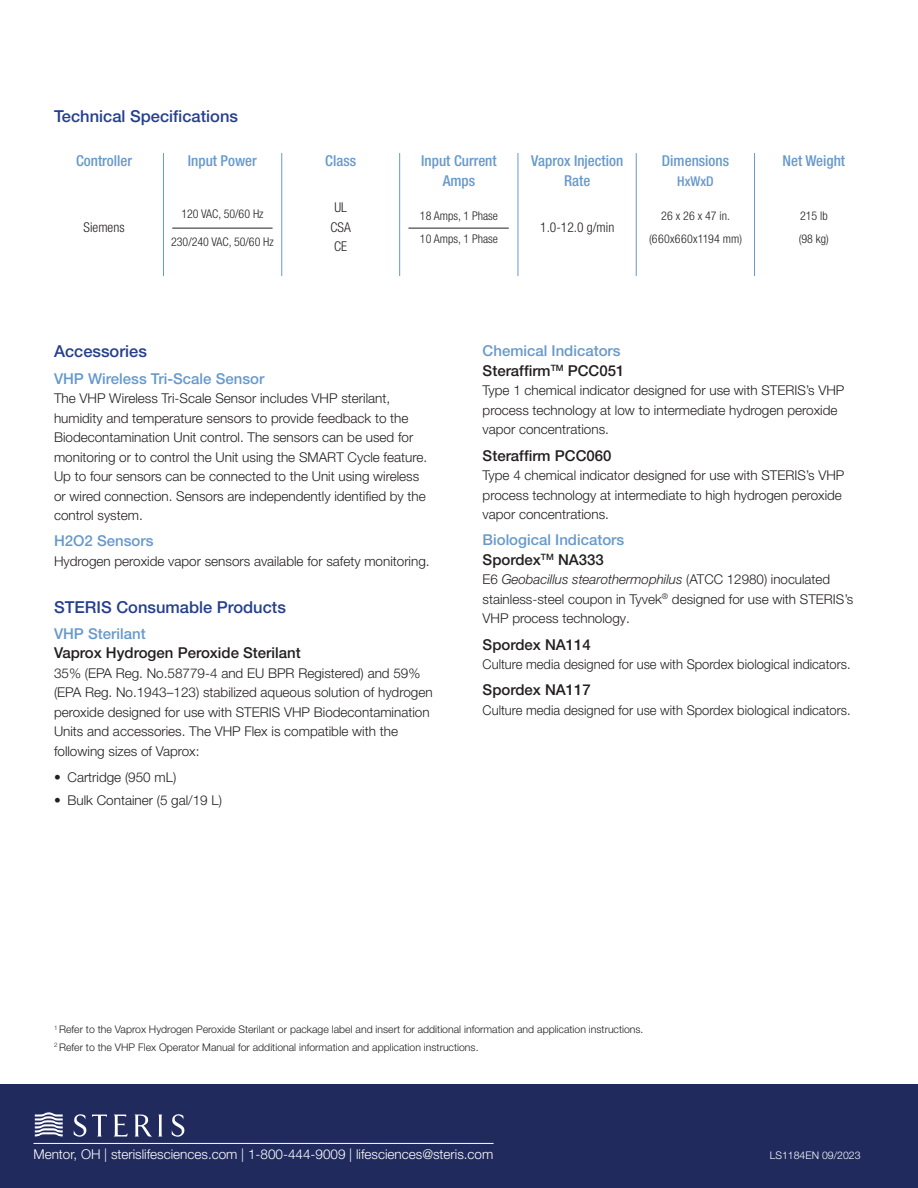
<style>
.page{position:relative;width:918px;height:1188px;background:#fff}
.page>*{position:absolute;margin:0;border:0;box-sizing:border-box;transform-origin:0 0}
.t1{font:500 16.5px "Helvetica Neue LT Pro";color:#253f8e}
.t2{font:500 15px "Helvetica Neue LT Pro";color:#231f20}
.t3{font:500 15px "Helvetica Neue LT Pro";color:#69c}
.t4{font:500 condensed 15px/19.5px "Helvetica Neue LT Pro";color:#69c;text-align:center}
.t5{font:300 13.5px/19.5px "Helvetica Neue LT Pro";color:#231f20}
.t6{font:300 13.5px "Helvetica Neue LT Pro";color:#231f20;scale:.96 1}
.t7{font:300 13.5px "Helvetica Neue LT Pro";color:#fff}
.t8{font:300 condensed 13.5px "Helvetica Neue LT Pro";color:#231f20}
.t9{font:500 condensed 13.5px "Helvetica Neue LT Pro";color:#69c}
.t10{font:300 condensed 12px "Helvetica Neue LT Pro";color:#231f20}
.t11{font:300 condensed 12px "Helvetica Neue LT Pro";letter-spacing:.025em;color:#231f20}
.t12{font:300 10.5px/17.2px "Helvetica Neue LT Pro";color:#231f20}
.t13{font:300 10.5px "Helvetica Neue LT Pro";color:#fff}
.s1{font-style:italic}
</style>
<div class="page">
<div style="left:0;top:1084px;width:918px;height:104px;background:#202a5d"></div>
<svg style="left:35px;top:1112px;width:28px;height:24px"></svg>
<svg style="left:114px;top:1115px;width:14px;height:22px"></svg>
<svg style="left:134px;top:1115px;width:18px;height:22px"></svg>
<svg style="left:158px;top:1115px;width:4px;height:22px"></svg>
<svg style="left:74px;top:1114px;width:12px;height:23px"></svg>
<svg style="left:172px;top:1114px;width:13px;height:23px"></svg>
<svg style="left:92px;top:1115px;width:15px;height:22px"></svg>
<hr style="left:33px;top:1143px;width:461px;height:1px;background:#fff">
<hr style="left:163px;top:153px;width:1px;height:123px;background:#69c">
<hr style="left:282px;top:153px;width:1px;height:123px;background:#69c">
<hr style="left:399px;top:153px;width:1px;height:123px;background:#69c">
<hr style="left:518px;top:153px;width:1px;height:123px;background:#69c">
<hr style="left:636px;top:153px;width:1px;height:123px;background:#69c">
<hr style="left:754px;top:153px;width:1px;height:123px;background:#69c">
<hr style="left:172px;top:228px;width:101px;height:1px;background:#231f20">
<hr style="left:408px;top:228px;width:101px;height:1px;background:#231f20">
<h2 class="t1" style="left:54px;top:106px;width:186px">Technical Specifications</h2>
<p class="t4" style="left:76px;top:151px;width:58px">Controller</p>
<p class="t4" style="left:188px;top:151px;width:71px">Input Power</p>
<p class="t4" style="left:325px;top:151px;width:32px">Class</p>
<p class="t4" style="left:421px;top:151px;width:77px">Input Current<br>Amps</p>
<p class="t4" style="left:531px;top:151px;width:93px">Vaprox Injection<br>Rate</p>
<p class="t4" style="left:662px;top:151px;width:69px">Dimensions</p>
<p class="t9" style="left:677px;top:173px;width:38px">HxWxD</p>
<p class="t8" style="left:84px;top:219px;width:42px">Siemens</p>
<p class="t10" style="left:181px;top:207px;width:84px">120 VAC, 50/60 Hz</p>
<p class="t10" style="left:171px;top:235px;width:104px">230/240 VAC, 50/60 Hz</p>
<p class="t8" style="left:334px;top:200px;width:14px">UL</p>
<p class="t8" style="left:331px;top:219px;width:22px">CSA</p>
<p class="t8" style="left:334px;top:239px;width:15px">CE</p>
<p class="t10" style="left:420px;top:208px;width:80px">18 Amps, 1 Phase</p>
<p class="t10" style="left:420px;top:232px;width:80px">10 Amps, 1 Phase</p>
<p class="t8" style="left:540px;top:219px;width:76px">1.0-12.0 g/min</p>
<p class="t10" style="left:661px;top:208px;width:70px">26 x 26 x 47 in.</p>
<p class="t11" style="left:649px;top:232px;width:94px">(660x660x1194 mm)</p>
<p class="t4" style="left:783px;top:151px;width:64px">Net Weight</p>
<p class="t10" style="left:800px;top:208px;width:29px">215 lb</p>
<p class="t10" style="left:799px;top:232px;width:31px">(98 kg)</p>
<h2 class="t1" style="left:54px;top:342px;width:94px">Accessories</h2>
<h3 class="t3" style="left:54px;top:369px;width:212px">VHP Wireless Tri-Scale Sensor</h3>
<p class="t5" style="left:54px;top:388px;width:375px">The VHP Wireless Tri-Scale Sensor includes VHP sterilant, humidity and temperature sensors to provide feedback to the Biodecontamination Unit control. The sensors can be used for monitoring or to control the Unit using the SMART Cycle feature.<br>Up to four sensors can be connected to the Unit using wireless or wired connection. Sensors are independently identified by the control system.</p>
<h3 class="t3" style="left:54px;top:532px;width:101px">H2O2 Sensors</h3>
<p class="t5" style="left:54px;top:551px;width:377px">Hydrogen peroxide vapor sensors available for safety monitoring.</p>
<h2 class="t1" style="left:54px;top:597px;width:233px">STERIS Consumable Products</h2>
<h3 class="t3" style="left:54px;top:625px;width:93px">VHP Sterilant</h3>
<h4 class="t2" style="left:54px;top:644px;width:248px">Vaprox Hydrogen Peroxide Sterilant</h4>
<p class="t5" style="left:54px;top:663px;width:380px">35% (EPA Reg. No.58779-4 and EU BPR Registered) and 59% (EPA Reg. No.1943–123) stabilized aqueous solution of hydrogen peroxide designed for use with STERIS VHP Biodecontamination Units and accessories. The VHP Flex is compatible with the following sizes of Vaprox:</p>
<p class="t5" style="left:54px;top:767px;width:124px">• Cartridge (950 mL)</p>
<p class="t5" style="left:54px;top:790px;width:170px">• Bulk Container (5 gal/19 L)</p>
<h3 class="t3" style="left:483px;top:342px;width:140px">Chemical Indicators</h3>
<h4 class="t2" style="left:483px;top:361px;width:143px">Steraffirm<sup>TM</sup> PCC051</h4>
<p class="t5" style="left:483px;top:380px;width:363px">Type 1 chemical indicator designed for use with STERIS’s VHP process technology at low to intermediate hydrogen peroxide vapor concentrations.</p>
<h4 class="t2" style="left:483px;top:446px;width:130px">Steraffirm PCC060</h4>
<p class="t5" style="left:483px;top:465px;width:363px">Type 4 chemical indicator designed for use with STERIS’s VHP process technology at intermediate to high hydrogen peroxide vapor concentrations.</p>
<h3 class="t3" style="left:483px;top:531px;width:143px">Biological Indicators</h3>
<h4 class="t2" style="left:483px;top:550px;width:123px">Spordex<sup>TM</sup> NA333</h4>
<p class="t5" style="left:483px;top:569px;width:372px">E6 <span class="s1">Geobacillus stearothermophilus</span> (ATCC 12980) inoculated stainless-steel coupon in Tyvek<sup>®</sup> designed for use with STERIS’s<br>VHP process technology.</p>
<h4 class="t2" style="left:483px;top:635px;width:110px">Spordex NA114</h4>
<p class="t6" style="left:483px;top:656px;width:385px">Culture media designed for use with Spordex biological indicators.</p>
<h4 class="t2" style="left:483px;top:681px;width:110px">Spordex NA117</h4>
<p class="t6" style="left:483px;top:702px;width:385px">Culture media designed for use with Spordex biological indicators.</p>
<p class="t12" style="left:54px;top:1021px;width:591px"><sup>1</sup> Refer to the Vaprox Hydrogen Peroxide Sterilant or package label and insert for additional information and application instructions.<br><sup>2</sup> Refer to the VHP Flex Operator Manual for additional information and application instructions.</p>
<p class="t7" style="left:33px;top:1146px;width:461px">Mentor, OH | sterislifesciences.com | 1-800-444-9009 | lifesciences@steris.com</p>
<p class="t13" style="left:770px;top:1149px;width:92px">LS1184EN 09/2023</p>
</div>
